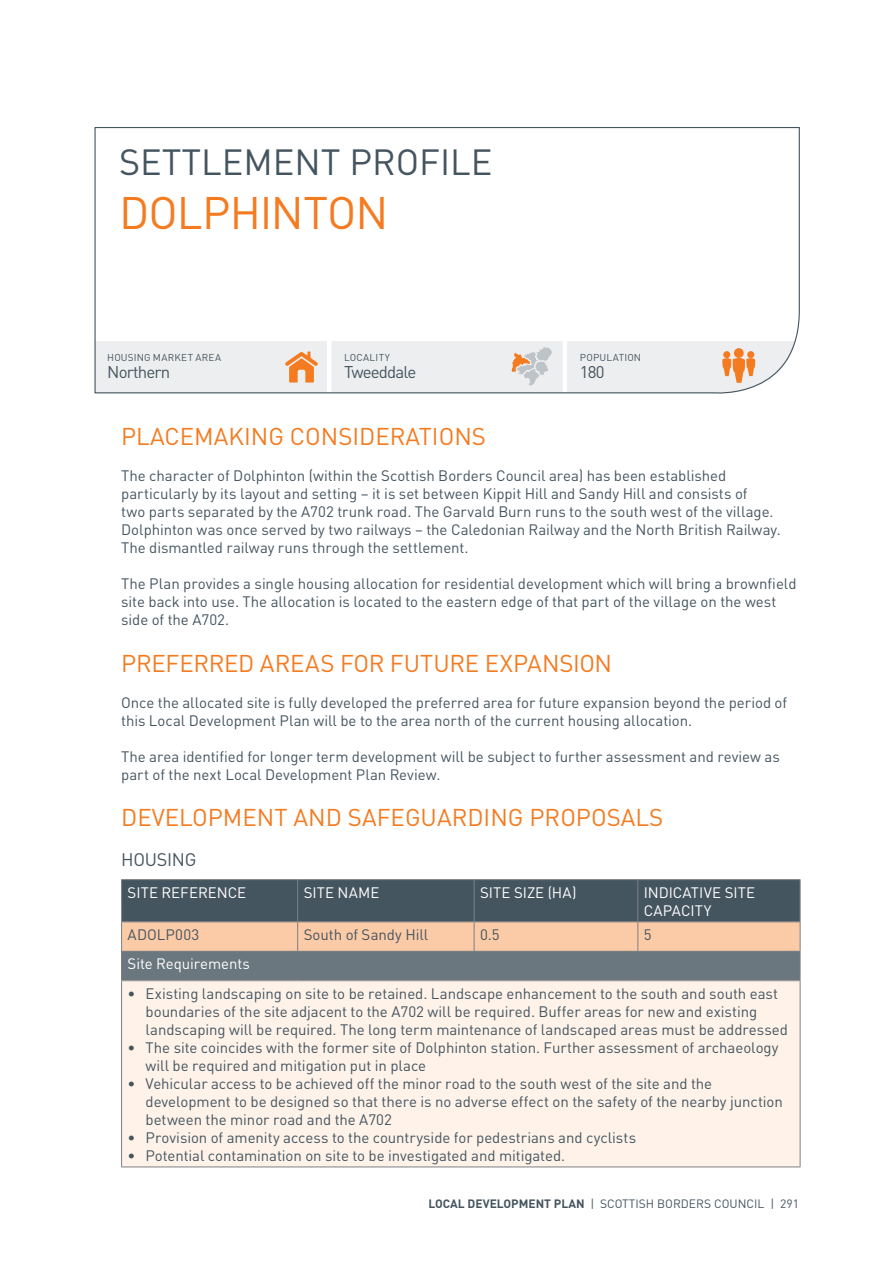
<style>
.page{position:relative;width:893px;height:1263px;background:#fff}
.page>*{position:absolute;margin:0;border:0;box-sizing:border-box;transform-origin:0 0}
.t1{font:45px "DIN";letter-spacing:-.02em;color:#f47b20}
.t2{font:36px "DIN";color:#455560}
.t3{font:24px "DIN";color:#f47b20}
.t4{font:18px "DIN";letter-spacing:-.015em;color:#455560}
.t5{font:16.8px "DIN";letter-spacing:-.05em;color:#455560}
.t6{font:15px/18px "DIN";letter-spacing:-.005em;color:#455560}
.t7{font:15px/18px "DIN";letter-spacing:-.005em;color:#fff}
.t8{font:15px "DIN";letter-spacing:.02em;color:#455560}
.t9{font:12px "DIN";color:#455560}
.t10{font:9.9px "DIN";letter-spacing:.02em;color:#455560}
.s1{font-weight:700}
</style>
<div class="page">
<div style="left:122px;top:981px;width:678px;height:186px;background:#fef2e9"></div>
<hr style="left:121px;top:879px;width:177px;height:1px;background:#7e8083">
<hr style="left:298px;top:879px;width:176px;height:1px;background:#7e8083">
<hr style="left:474px;top:879px;width:164px;height:1px;background:#7e8083">
<hr style="left:638px;top:879px;width:162px;height:1px;background:#7e8083">
<svg style="left:121px;top:880px;width:680px;height:100px;background:#84807d"></svg>
<hr style="left:121px;top:980px;width:177px;height:1px;background:#7e8083">
<hr style="left:121px;top:981px;width:1px;height:185px;background:#7e8083">
<hr style="left:298px;top:980px;width:176px;height:1px;background:#7e8083">
<hr style="left:474px;top:980px;width:164px;height:1px;background:#7e8083">
<hr style="left:638px;top:980px;width:162px;height:1px;background:#7e8083">
<hr style="left:800px;top:981px;width:1px;height:185px;background:#7e8083">
<hr style="left:121px;top:1166px;width:177px;height:1px;background:#7e8083">
<hr style="left:298px;top:1166px;width:176px;height:1px;background:#7e8083">
<hr style="left:474px;top:1166px;width:164px;height:1px;background:#7e8083">
<hr style="left:638px;top:1166px;width:162px;height:1px;background:#7e8083">
<svg style="left:94px;top:127px;width:706px;height:267px"></svg>
<h2 class="t2" style="left:119px;top:140px;width:375px">SETTLEMENT PROFILE</h2>
<h1 class="t1" style="left:119px;top:185px;width:271px">DOLPHINTON</h1>
<p class="t10" style="left:107px;top:351px;width:115px">HOUSING MARKET AREA</p>
<p class="t5" style="left:107px;top:362px;width:64px">Northern</p>
<p class="t10" style="left:344px;top:351px;width:47px">LOCALITY</p>
<p class="t5" style="left:344px;top:362px;width:74px">Tweeddale</p>
<p class="t10" style="left:580px;top:351px;width:63px">POPULATION</p>
<p class="t5" style="left:580px;top:362px;width:26px">180</p>
<h3 class="t3" style="left:121px;top:421px;width:366px">PLACEMAKING CONSIDERATIONS</h3>
<p class="t6" style="left:121px;top:466px;width:661px">The character of Dolphinton (within the Scottish Borders Council area) has been established particularly by its layout and setting – it is set between Kippit Hill and Sandy Hill and consists of<br>two parts separated by the A702 trunk road. The Garvald Burn runs to the south west of the village.<br>Dolphinton was once served by two railways – the Caledonian Railway and the North British Railway.<br>The dismantled railway runs through the settlement.</p>
<p class="t6" style="left:121px;top:574px;width:677px">The Plan provides a single housing allocation for residential development which will bring a brownfield site back into use. The allocation is located to the eastern edge of that part of the village on the west side of the A702.</p>
<h3 class="t3" style="left:121px;top:648px;width:492px">PREFERRED AREAS FOR FUTURE EXPANSION</h3>
<p class="t6" style="left:121px;top:693px;width:667px">Once the allocated site is fully developed the preferred area for future expansion beyond the period of this Local Development Plan will be to the area north of the current housing allocation.</p>
<p class="t6" style="left:121px;top:747px;width:660px">The area identified for longer term development will be subject to further assessment and review as part of the next Local Development Plan Review.</p>
<h3 class="t3" style="left:121px;top:803px;width:544px">DEVELOPMENT AND SAFEGUARDING PROPOSALS</h3>
<p class="t4" style="left:121px;top:848px;width:77px">HOUSING</p>
<p class="t7" style="left:128px;top:883px;width:120px">SITE REFERENCE</p>
<p class="t7" style="left:304px;top:883px;width:77px">SITE NAME</p>
<p class="t7" style="left:480px;top:883px;width:98px">SITE SIZE (HA)</p>
<p class="t7" style="left:644px;top:883px;width:113px">INDICATIVE SITE<br>CAPACITY</p>
<p class="t8" style="left:128px;top:925px;width:73px">ADOLP003</p>
<p class="t6" style="left:304px;top:925px;width:126px">South of Sandy Hill</p>
<p class="t6" style="left:480px;top:925px;width:21px">0.5</p>
<p class="t6" style="left:644px;top:925px;width:9px">5</p>
<p class="t7" style="left:128px;top:955px;width:124px">Site Requirements</p>
<p class="t6" style="left:146px;top:984px;width:644px;text-indent:-18px">• Existing landscaping on site to be retained. Landscape enhancement to the south and south east boundaries of the site adjacent to the A702 will be required. Buffer areas for new and existing landscaping will be required. The long term maintenance of landscaped areas must be addressed</p>
<p class="t6" style="left:146px;top:1038px;width:635px;text-indent:-18px">• The site coincides with the former site of Dolphinton station. Further assessment of archaeology will be required and mitigation put in place</p>
<p class="t6" style="left:146px;top:1074px;width:639px;text-indent:-18px">• Vehicular access to be achieved off the minor road to the south west of the site and the development to be designed so that there is no adverse effect on the safety of the nearby junction between the minor road and the A702</p>
<p class="t6" style="left:128px;top:1128px;width:510px">• Provision of amenity access to the countryside for pedestrians and cyclists</p>
<p class="t6" style="left:128px;top:1146px;width:439px">• Potential contamination on site to be investigated and mitigated.</p>
<p class="t9" style="left:429px;top:1196px;width:372px"><span class="s1">LOCAL DEVELOPMENT PLAN</span> | SCOTTISH BORDERS COUNCIL | 291</p>
</div>
